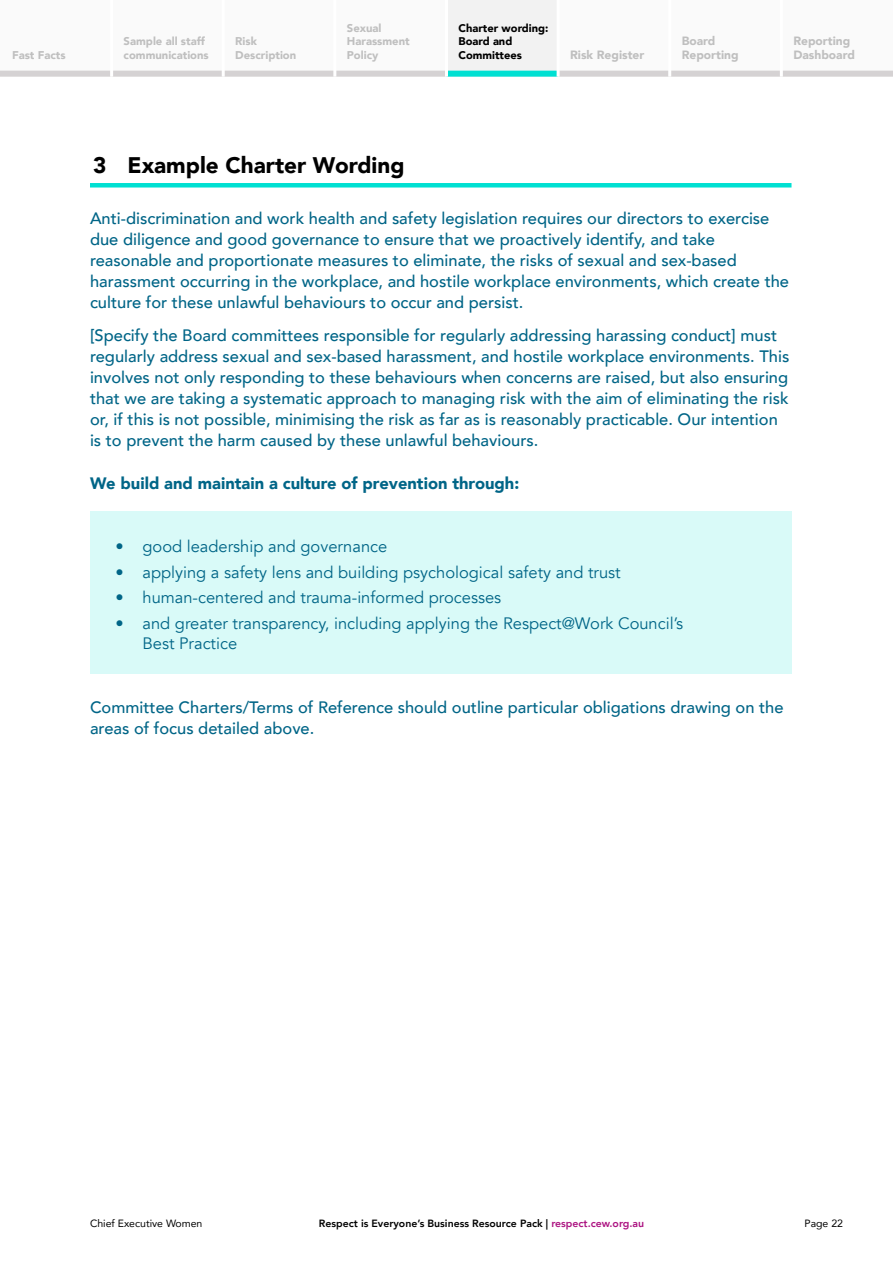
<style>
.page{position:relative;width:893px;height:1263px;background:#fff}
.page>*{position:absolute;margin:0;border:0;box-sizing:border-box;transform-origin:0 0}
.H3_Sub_Headings{font:900 22.5px "Avenir";color:#000}
.P_-_Body_Copy{font:500 16.5px/21px "Avenir";color:#006587}
.t1{font:16.5px/19.8px "Avenir";color:#006587}
.P_-_Body_Copy-2{font:900 16.5px "Avenir";color:#006587}
.t2{font:900 12px/13.5px "Avenir";color:#bfbfbf}
.t3{font:900 11.25px/13.5px "Avenir";color:#bfbfbf}
.t4{font:900 11.1px/13.5px "Avenir";color:#000}
.t5{font:800 10.5px "Avenir";color:#000}
.t6{font:10.5px "Avenir";color:#000}
.s1{color:#ac1381}
</style>
<div class="page">
<div style="left:112px;top:0;width:111px;height:77px;background:#fafafa"></div>
<div style="left:223px;top:0;width:112px;height:77px;background:#fafafa"></div>
<div style="left:335px;top:0;width:111px;height:77px;background:#fafafa"></div>
<div style="left:446px;top:0;width:112px;height:77px;background:#f2f2f2"></div>
<div style="left:558px;top:0;width:112px;height:77px;background:#fafafa"></div>
<div style="left:670px;top:0;width:111px;height:77px;background:#fafafa"></div>
<div style="left:781px;top:0;width:112px;height:77px;background:#fafafa"></div>
<div style="left:112px;top:71px;width:111px;height:6px;background:#d5d2d3"></div>
<div style="left:223px;top:71px;width:112px;height:6px;background:#d5d2d3"></div>
<div style="left:335px;top:71px;width:111px;height:6px;background:#d5d2d3"></div>
<div style="left:446px;top:71px;width:112px;height:6px;background:#00e0d2"></div>
<div style="left:558px;top:71px;width:112px;height:6px;background:#d5d2d3"></div>
<div style="left:670px;top:71px;width:111px;height:6px;background:#d5d2d3"></div>
<div style="left:781px;top:71px;width:112px;height:6px;background:#d5d2d3"></div>
<div style="left:0;top:0;width:112px;height:77px;background:#fafafa"></div>
<div style="left:0;top:71px;width:112px;height:6px;background:#d5d2d3"></div>
<hr style="left:110px;top:0;width:3px;height:77px;background:#fff">
<hr style="left:222px;top:0;width:3px;height:77px;background:#fff">
<hr style="left:333px;top:0;width:3px;height:77px;background:#fff">
<hr style="left:445px;top:0;width:3px;height:77px;background:#fff">
<hr style="left:557px;top:0;width:3px;height:77px;background:#fff">
<hr style="left:668px;top:0;width:3px;height:77px;background:#fff">
<hr style="left:780px;top:0;width:3px;height:77px;background:#fff">
<div style="left:90px;top:183px;width:701px;height:5px;background:#00e0d2"></div>
<div style="left:90px;top:511px;width:701px;height:163px;background:#d9faf8"></div>
<p class="t3" style="left:347px;top:21px;width:64px">Sexual<br>Harassment<br>Policy</p>
<p class="t4" style="left:458px;top:21px;width:92px">Charter wording:<br>Board and<br>Committees</p>
<p class="t2" style="left:682px;top:34px;width:58px">Board<br>Reporting</p>
<p class="t2" style="left:793px;top:34px;width:58px">Reporting</p>
<p class="t3" style="left:124px;top:34px;width:87px">Sample all staff communications</p>
<p class="t3" style="left:235px;top:34px;width:63px">Risk<br>Description</p>
<p class="t3" style="left:12px;top:48px;width:55px">Fast Facts</p>
<p class="t2" style="left:793px;top:47px;width:63px">Dashboard</p>
<p class="t2" style="left:570px;top:47px;width:76px">Risk Register</p>
<p class="H3_Sub_Headings" style="left:93px;top:145px;width:313px">3 Example Charter Wording</p>
<p class="P_-_Body_Copy" style="left:90px;top:206px;width:701px">Anti-discrimination and work health and safety legislation requires our directors to exercise due diligence and good governance to ensure that we proactively identify, and take reasonable and proportionate measures to eliminate, the risks of sexual and sex-based harassment occurring in the workplace, and hostile workplace environments, which create the culture for these unlawful behaviours to occur and persist.</p>
<p class="P_-_Body_Copy" style="left:90px;top:323px;width:701px">[Specify the Board committees responsible for regularly addressing harassing conduct] must regularly address sexual and sex-based harassment, and hostile workplace environments. This involves not only responding to these behaviours when concerns are raised, but also ensuring that we are taking a systematic approach to managing risk with the aim of eliminating the risk or, if this is not possible, minimising the risk as far as is reasonably practicable. Our intention is to prevent the harm caused by these unlawful behaviours.</p>
<p class="P_-_Body_Copy-2" style="left:90px;top:469px;width:431px">We build and maintain a culture of prevention through:</p>
<p class="t1" style="left:116px;top:536px;width:273px">• good leadership and governance</p>
<p class="t1" style="left:116px;top:562px;width:507px">• applying a safety lens and building psychological safety and trust</p>
<p class="t1" style="left:116px;top:588px;width:387px">• human-centered and trauma-informed processes</p>
<p class="t1" style="left:142px;top:614px;width:542px;text-indent:-27px">• and greater transparency, including applying the Respect@Work Council’s<br>Best Practice</p>
<p class="P_-_Body_Copy" style="left:90px;top:696px;width:695px">Committee Charters/Terms of Reference should outline particular obligations drawing on the areas of focus detailed above.</p>
<p class="t6" style="left:90px;top:1215px;width:114px">Chief Executive Women</p>
<p class="t5" style="left:319px;top:1215px;width:327px">Respect is Everyone’s Business Resource Pack | <span class="s1">respect.cew.org.au</span></p>
<p class="t6" style="left:804px;top:1215px;width:40px">Page 22</p>
</div>
